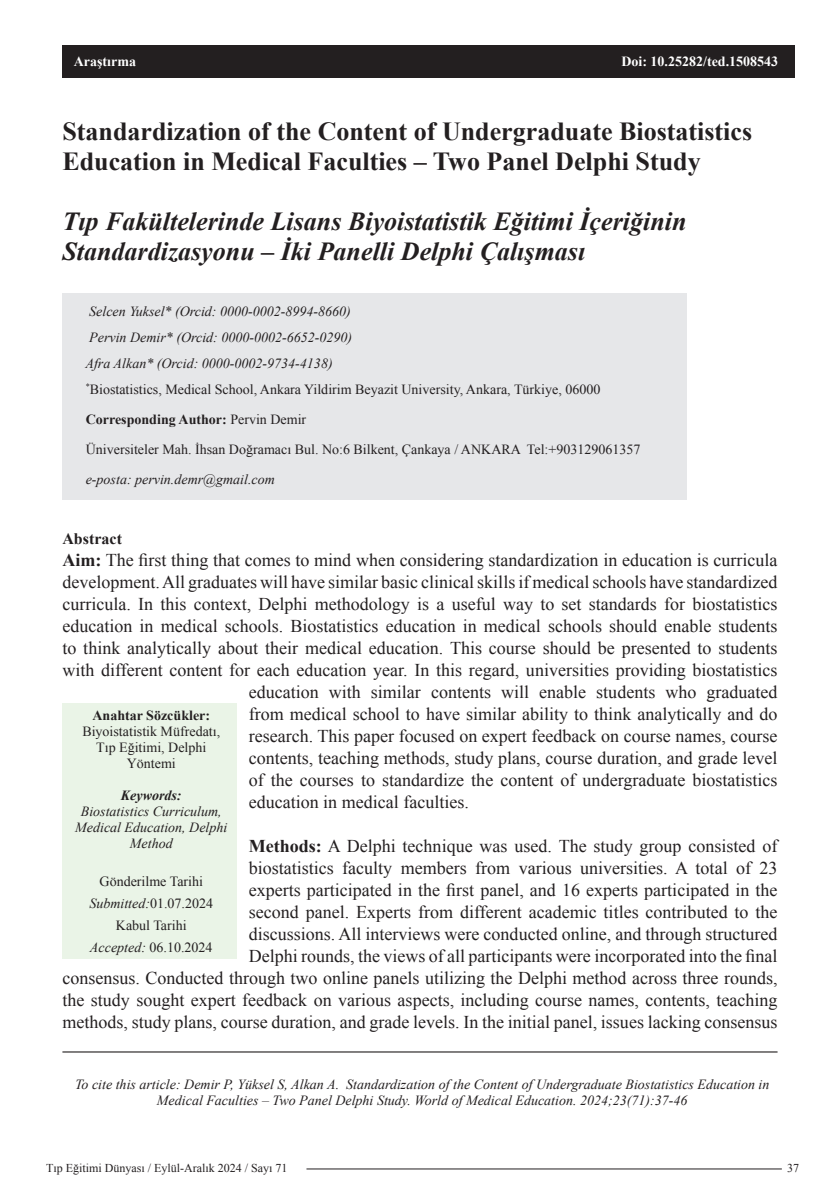
<style>
.page{position:relative;width:840px;height:1191px;background:#fff}
.page>*{position:absolute;margin:0;border:0;box-sizing:border-box;transform-origin:0 0}
.BÜYÜK_BAŞLIK{font:700 26px/30px "Times New Roman";color:#231f20}
.BÜYÜK_BAŞLIK-2{font:italic 700 26px/30px "Times New Roman";color:#231f20}
.öğretim_üyeleri{font:18px/22px "Times New Roman";color:#231f20;text-align:right}
.öğretim_üyeleri-2{font:700 16px "Times New Roman";color:#231f20}
.öğretim_üyeleri-3{font:italic 14px/16px "Times New Roman";color:#231f20;text-align:center}
.öğretim_üyeleri-4{font:14px/16px "Times New Roman";color:#231f20;text-align:center}
.öğretim_üyeleri-5{font:700 14px "Times New Roman";color:#231f20}
.ic_yazilar{font:14px/22px "Times New Roman";color:#231f20;text-align:center}
.öğretim_üyeleri-6{font:700 14px "Times New Roman";color:#fff}
.öğretim_üyeleri-7{font:italic 700 14px "Times New Roman";color:#231f20}
.t1{font:12px "Times New Roman";color:#231f20}
.s1{font-weight:400}
.s2{font-weight:700}
.s3{font-style:italic}
</style>
<div class="page">
<hr style="left:306px;top:1168px;width:475px;height:1px;background:#231f20">
<div style="left:62px;top:45px;width:732px;height:32px;background:#231f20"></div>
<div style="left:62px;top:293px;width:624px;height:207px;background:#e6e7e9"></div>
<div style="left:62px;top:703px;width:175px;height:255px;background:#eaf4e7"></div>
<hr style="left:62px;top:1051px;width:715px;height:1px;background:#231f20">
<p class="öğretim_üyeleri-6" style="left:74px;top:52px;width:64px">Araştırma</p>
<p class="öğretim_üyeleri-6" style="left:621px;top:52px;width:158px">Doi: 10.25282/ted.1508543</p>
<p class="BÜYÜK_BAŞLIK" style="left:62px;top:116px;width:690px">Standardization of the Content of Undergraduate Biostatistics<br>Education in Medical Faculties – Two Panel Delphi Study</p>
<p class="BÜYÜK_BAŞLIK-2" style="left:62px;top:206px;width:625px">Tıp Fakültelerinde Lisans Biyoistatistik Eğitimi İçeriğinin<br>Standardizasyonu – İki Panelli Delphi Çalışması</p>
<p class="öğretim_üyeleri-3" style="left:89px;top:303px;width:263px">Selcen Yuksel* (Orcid: 0000-0002-8994-8660)</p>
<p class="öğretim_üyeleri-3" style="left:89px;top:329px;width:264px">Pervin Demir* (Orcid: 0000-0002-6652-0290)</p>
<p class="öğretim_üyeleri-3" style="left:85px;top:355px;width:248px">Afra Alkan* (Orcid: 0000-0002-9734-4138)</p>
<p class="öğretim_üyeleri-4" style="left:86px;top:381px;width:516px"><sup>*</sup>Biostatistics, Medical School, Ankara Yildirim Beyazit University, Ankara, Türkiye, 06000</p>
<p class="öğretim_üyeleri-5" style="left:86px;top:409px;width:222px">Corresponding Author: <span class="s1">Pervin Demir</span></p>
<p class="öğretim_üyeleri-4" style="left:86px;top:441px;width:556px">Üniversiteler Mah. İhsan Doğramacı Bul. No:6 Bilkent, Çankaya / ANKARA Tel:+903129061357</p>
<p class="öğretim_üyeleri-3" style="left:86px;top:471px;width:191px">e-posta: pervin.demr@gmail.com</p>
<p class="öğretim_üyeleri-2" style="left:62px;top:528px;width:61px">Abstract</p>
<p class="öğretim_üyeleri" style="left:62px;top:549px;width:716px"><span class="s2">Aim:</span> The first thing that comes to mind when considering standardization in education is curricula</p>
<p class="öğretim_üyeleri" style="left:62px;top:571px;width:716px">development. All graduates will have similar basic clinical skills if medical schools have standardized</p>
<p class="öğretim_üyeleri" style="left:62px;top:593px;width:716px">curricula. In this context, Delphi methodology is a useful way to set standards for biostatistics</p>
<p class="öğretim_üyeleri" style="left:62px;top:615px;width:716px">education in medical schools. Biostatistics education in medical schools should enable students</p>
<p class="öğretim_üyeleri" style="left:62px;top:637px;width:716px">to think analytically about their medical education. This course should be presented to students</p>
<p class="öğretim_üyeleri" style="left:62px;top:659px;width:716px">with different content for each education year. In this regard, universities providing biostatistics</p>
<p class="öğretim_üyeleri" style="left:248px;top:681px;width:530px">education with similar contents will enable students who graduated</p>
<p class="öğretim_üyeleri" style="left:248px;top:703px;width:530px">from medical school to have similar ability to think analytically and do</p>
<p class="öğretim_üyeleri" style="left:248px;top:725px;width:530px">research. This paper focused on expert feedback on course names, course</p>
<p class="öğretim_üyeleri" style="left:248px;top:747px;width:530px">contents, teaching methods, study plans, course duration, and grade level</p>
<p class="öğretim_üyeleri" style="left:248px;top:769px;width:530px">of the courses to standardize the content of undergraduate biostatistics</p>
<p class="öğretim_üyeleri" style="left:248px;top:791px;width:221px">education in medical faculties.</p>
<p class="öğretim_üyeleri" style="left:62px;top:835px;width:716px"><span class="s2">Methods:</span> A Delphi technique was used. The study group consisted of<br>biostatistics faculty members from various universities. A total of 23<br>experts participated in the first panel, and 16 experts participated in the<br>second panel. Experts from different academic titles contributed to the<br>discussions. All interviews were conducted online, and through structured<br>Delphi rounds, the views of all participants were incorporated into the final<br>consensus. Conducted through two online panels utilizing the Delphi method across three rounds, the study sought expert feedback on various aspects, including course names, contents, teaching methods, study plans, course duration, and grade levels. In the initial panel, issues lacking consensus</p>
<p class="öğretim_üyeleri-5" style="left:92px;top:705px;width:119px">Anahtar Sözcükler:</p>
<p class="öğretim_üyeleri-4" style="left:82px;top:723px;width:139px">Biyoistatistik Müfredatı,<br>Tıp Eğitimi, Delphi<br>Yöntemi</p>
<p class="öğretim_üyeleri-7" style="left:121px;top:785px;width:62px">Keywords:</p>
<p class="öğretim_üyeleri-3" style="left:75px;top:802px;width:154px">Biostatistics Curriculum,<br>Medical Education, Delphi<br>Method</p>
<p class="ic_yazilar" style="left:89px;top:870px;width:125px">Gönderilme Tarihi<br><span class="s3">Submitted:</span>01.07.2024</p>
<p class="öğretim_üyeleri-4" style="left:116px;top:917px;width:72px">Kabul Tarihi</p>
<p class="öğretim_üyeleri-4" style="left:90px;top:939px;width:124px"><span class="s3">Accepted:</span> 06.10.2024</p>
<p class="öğretim_üyeleri-3" style="left:75px;top:1076px;width:695px">To cite this article: Demir P, Yüksel S, Alkan A. Standardization of the Content of Undergraduate Biostatistics Education in<br>Medical Faculties – Two Panel Delphi Study. World of Medical Education. 2024;23(71):37-46</p>
<p class="t1" style="left:46px;top:1160px;width:243px">Tıp Eğitimi Dünyası / Eylül-Aralık 2024 / Sayı 71</p>
<p class="t1" style="left:786px;top:1160px;width:13px">37</p>
</div>
